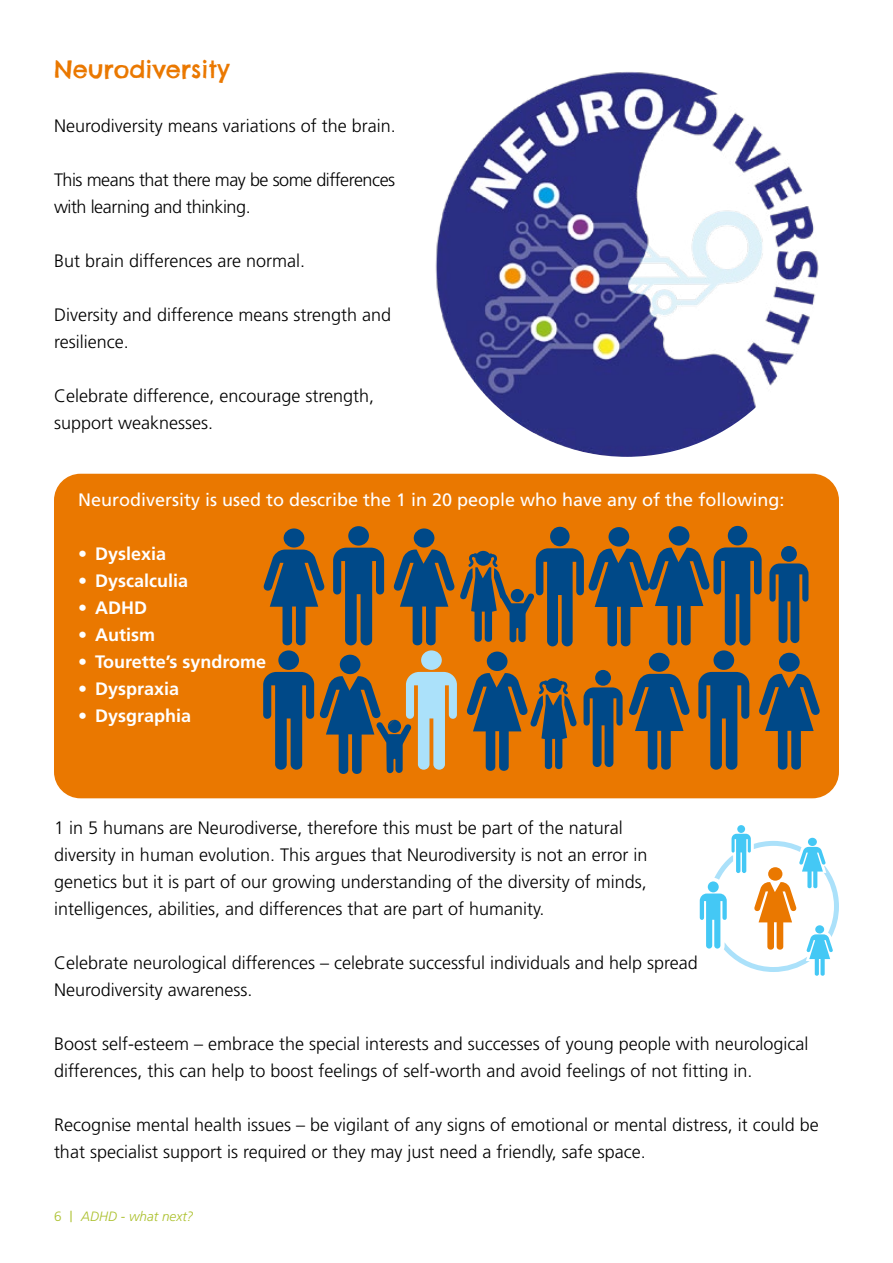
<style>
.page{position:relative;width:893px;height:1263px;background:#fff}
.page>*{position:absolute;margin:0;border:0;box-sizing:border-box;transform-origin:0 0}
.t1{font:24px "Chelsea Market";color:#ea7800}
.t2{font:300 18px/27px "Frutiger";color:#000}
.t3{font:700 18px "Frutiger";color:#fff}
.t4{font:18px "Frutiger";color:#fff}
.t5{font:300 18px/27px "Frutiger";letter-spacing:-.025em;color:#000}
.t6{font:italic 300 13.5px "Frutiger";color:#abc02c}
.s1{font-style:normal}
.s2{font-style:normal;font-size:15px}
</style>
<div class="page">
<img style="left:434px;top:71px;width:386px;height:386px;border-radius:193px">
<div style="left:54px;top:474px;width:785px;height:324px;background:#ea7800;border-radius:27px"></div>
<svg style="left:263px;top:526px;width:557px;height:248px"></svg>
<svg style="left:700px;top:825px;width:139px;height:151px"></svg>
<h1 class="t1" style="left:54px;top:54px;width:177px">Neurodiversity</h1>
<p class="t2" style="left:54px;top:112px;width:343px">Neurodiversity means variations of the brain.</p>
<p class="t5" style="left:54px;top:166px;width:343px">This means that there may be some differences with learning and thinking.</p>
<p class="t2" style="left:54px;top:247px;width:253px">But brain differences are normal.</p>
<p class="t2" style="left:54px;top:301px;width:339px">Diversity and difference means strength and resilience.</p>
<p class="t2" style="left:54px;top:382px;width:322px">Celebrate difference, encourage strength, support weaknesses.</p>
<p class="t4" style="left:78px;top:489px;width:708px">Neurodiversity is used to describe the 1 in 20 people who have any of the following:</p>
<p class="t3" style="left:78px;top:543px;width:90px">• Dyslexia</p>
<p class="t3" style="left:78px;top:570px;width:112px">• Dyscalculia</p>
<p class="t3" style="left:78px;top:597px;width:70px">• ADHD</p>
<p class="t3" style="left:78px;top:624px;width:79px">• Autism</p>
<p class="t3" style="left:78px;top:651px;width:190px">• Tourette’s syndrome</p>
<p class="t3" style="left:78px;top:678px;width:103px">• Dyspraxia</p>
<p class="t3" style="left:78px;top:705px;width:115px">• Dysgraphia</p>
<p class="t2" style="left:54px;top:814px;width:595px">1 in 5 humans are Neurodiverse, therefore this must be part of the natural diversity in human evolution. This argues that Neurodiversity is not an error in genetics but it is part of our growing understanding of the diversity of minds, intelligences, abilities, and differences that are part of humanity.</p>
<p class="t2" style="left:54px;top:949px;width:645px">Celebrate neurological differences – celebrate successful individuals and help spread<br>Neurodiversity awareness.</p>
<p class="t2" style="left:54px;top:1030px;width:756px">Boost self-esteem – embrace the special interests and successes of young people with neurological differences, this can help to boost feelings of self-worth and avoid feelings of not fitting in.</p>
<p class="t2" style="left:54px;top:1111px;width:766px">Recognise mental health issues – be vigilant of any signs of emotional or mental distress, it could be that specialist support is required or they may just need a friendly, safe space.</p>
<p class="t6" style="left:54px;top:1208px;width:141px"><span class="s1">6</span> <span class="s2">|</span> ADHD - what next?</p>
</div>
